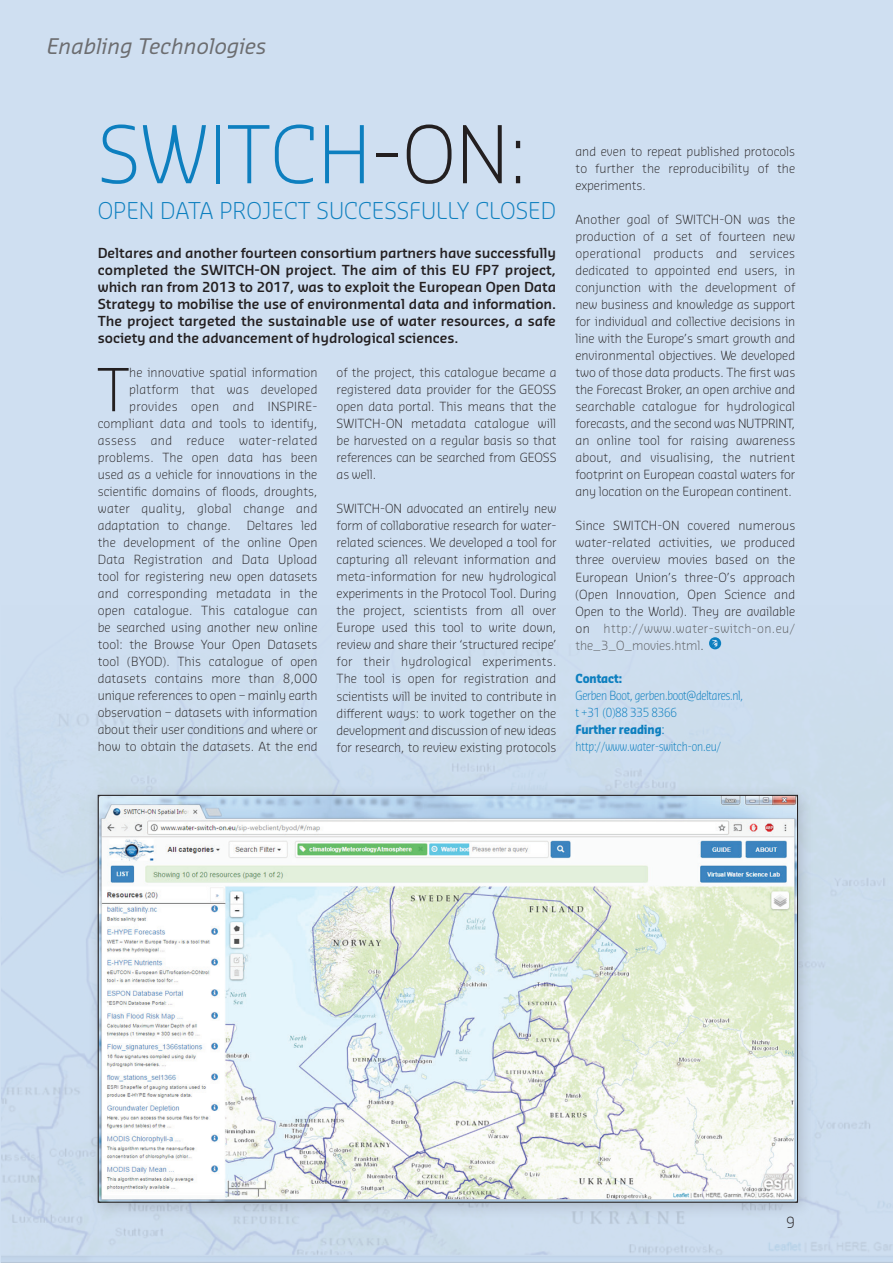
<style>
.page{position:relative;width:893px;height:1263px;background:#cfdff1}
.page>*{position:absolute;margin:0;border:0;box-sizing:border-box;transform-origin:0 0}
.t1{font:300 77.55px "Sansa Pro";color:#0d7fbf}
.t2{font:300 57.6px "Sansa Pro";color:#231f20}
.t3{font:300 22.65px "Sansa Pro";color:#0d7fbf}
.t4{font:italic 21px "Sansa Pro";color:#6c6d70}
.t5{font:300 15px "Sansa Pro";color:#231f20}
.t6{font:600 13.5px/17px "Sansa Pro";letter-spacing:-.005em;color:#231f20;text-align:justify}
.t7{font:300 12.3px/17px "Sansa Pro";color:#231f20;text-align:justify}
.t8{font:300 12.3px/17px "Sansa Con Pro";letter-spacing:-.02em;color:#0d7fbf}
.t9{font:300 12.3px "Sansa Pro";letter-spacing:.025em;color:#231f20}
.t10{font:300 12.3px "Sansa Pro";letter-spacing:.03em;color:#231f20}
.t11{font:700 12.3px "Sansa Con Pro";letter-spacing:-.005em;color:#0d7fbf}
.s1{color:#231f20}
.s2{color:#57585a}
.s3{font-weight:700}
.s4{font-family:"Sansa Pro";font-weight:400}
</style>
<div class="page">
<img style="left:1px;top:642px;width:892px;height:621px">
<div style="left:87px;top:784px;width:728px;height:435px;background:#231f20;opacity:.2"></div>
<img style="left:100px;top:797px;width:696px;height:403px">
<svg style="left:709px;top:637px;width:12px;height:12px"></svg>
<h3 class="t4" style="left:47px;top:33px;width:221px">Enabling Technologies</h3>
<h1 class="t1" style="left:98px;top:103px;width:432px">SWITCH<span class="s1">-ON:</span></h1>
<h3 class="t3" style="left:98px;top:195px;width:460px">OPEN DATA PROJECT SUCCESSFULLY CLOSED</h3>
<p class="t6" style="left:98px;top:244px;width:460px">Deltares and another fourteen consortium partners have successfully completed the SWITCH-ON project. The aim of this EU FP7 project, which ran from 2013 to 2017, was to exploit the European Open Data Strategy to mobilise the use of environmental data and information.<br>The project targeted the sustainable use of water resources, a safe society and the advancement of hydrological sciences.</p>
<h2 class="t2" style="left:97px;top:352px;width:34px">T</h2>
<p class="t7" style="left:129px;top:364px;width:190px">he innovative spatial information</p>
<p class="t9" style="left:129px;top:381px;width:190px">platform that was developed</p>
<p class="t10" style="left:129px;top:399px;width:190px">provides open and INSPIRE-</p>
<p class="t7" style="left:98px;top:415px;width:221px">compliant data and tools to identify,</p>
<p class="t10" style="left:98px;top:433px;width:221px">assess and reduce water-related</p>
<p class="t7" style="left:98px;top:449px;width:221px">problems. The open data has been</p>
<p class="t7" style="left:98px;top:466px;width:221px">used as a vehicle for innovations in the</p>
<p class="t7" style="left:98px;top:483px;width:221px">scientific domains of floods, droughts,</p>
<p class="t9" style="left:98px;top:501px;width:221px">water quality, global change and</p>
<p class="t7" style="left:98px;top:517px;width:135px">adaptation to change.</p>
<p class="t7" style="left:98px;top:517px;width:221px;text-indent:149px">Deltares led the development of the online Open Data Registration and Data Upload tool for registering new open datasets and corresponding metadata in the open catalogue. This catalogue can be searched using another new online tool: the Browse Your Open Datasets tool (BYOD). This catalogue of open datasets contains more than 8,000 unique references to open – mainly earth observation – datasets with information about their user conditions and where or how to obtain the datasets. At the end</p>
<p class="t7" style="left:337px;top:364px;width:221px">of the project, this catalogue became a registered data provider for the GEOSS open data portal. This means that the SWITCH-ON metadata catalogue will be harvested on a regular basis so that references can be searched from GEOSS as well.</p>
<p class="t7" style="left:337px;top:500px;width:221px">SWITCH-ON advocated an entirely new form of collaborative research for water&shy;related sciences. We developed a tool for capturing all relevant information and meta-information for new hydrological experiments in the Protocol Tool. During the project, scientists from all over Europe used this tool to write down, review and share their ‘structured recipe’ for their hydrological experiments.<br>The tool is open for registration and scientists will be invited to contribute in different ways: to work together on the development and discussion of new ideas for research, to review existing protocols</p>
<p class="t7" style="left:575px;top:143px;width:221px">and even to repeat published protocols to further the reproducibility of the experiments.</p>
<p class="t7" style="left:575px;top:211px;width:221px">Another goal of SWITCH-ON was the production of a set of fourteen new operational products and services dedicated to appointed end users, in conjunction with the development of new business and knowledge as support for individual and collective decisions in line with the Europe’s smart growth and environmental objectives. We developed two of those data products. The first was the Forecast Broker, an open archive and searchable catalogue for hydrological forecasts, and the second was NUTPRINT, an online tool for raising awareness about, and visualising, the nutrient footprint on European coastal waters for any location on the European continent.</p>
<p class="t7" style="left:575px;top:517px;width:221px">Since SWITCH-ON covered numerous water-related activities, we produced three overview movies based on the European Union’s three-O’s approach (Open Innovation, Open Science and Open to the World). They are available on <span class="s2">http://www.water-switch-on.eu/ the_3_O_movies.html</span>.</p>
<p class="t11" style="left:575px;top:671px;width:48px">Contact:</p>
<p class="t8" style="left:575px;top:687px;width:169px">Gerben Boot, gerben.boot@deltares.nl, t +31 (0)88 335 8366<br><span class="s3">Further reading</span><span class="s4">: </span>http://www.water-switch-on.eu/</p>
<p class="t5" style="left:786px;top:1213px;width:11px">9</p>
</div>
